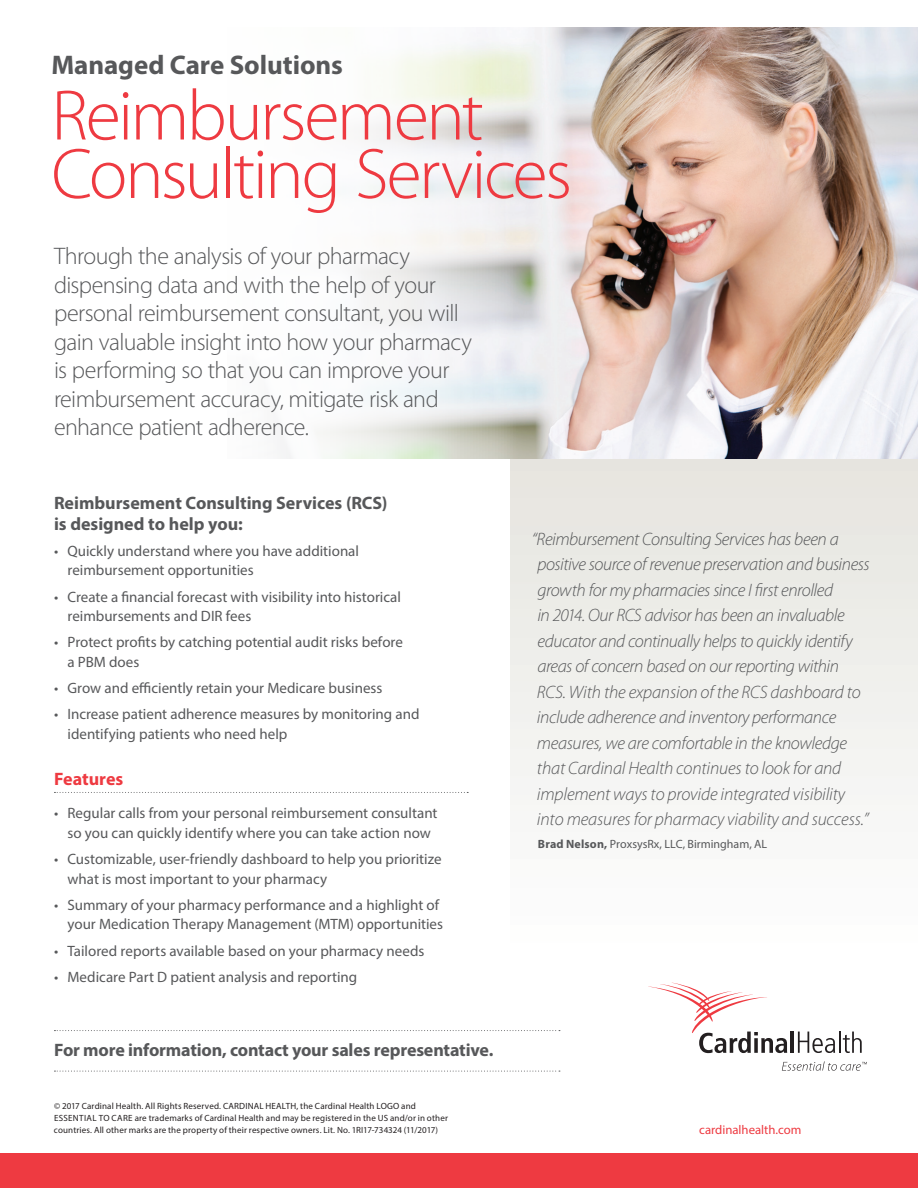
<style>
.page{position:relative;width:918px;height:1188px;background:#fff}
.page>*{position:absolute;margin:0;border:0;box-sizing:border-box;transform-origin:0 0}
.Body_Copy{font:300 72px/58.5px "Myriad Pro";letter-spacing:-.035em;color:#ee3a41}
.t1{font:700 27px "Myriad Pro";letter-spacing:-.005em;color:#57585a}
.Body_Copy-2{font:300 24px/28.5px "Myriad Pro";letter-spacing:-.025em;color:#57585a}
.Body_Copy-3{font:italic 300 18px/25.5px "Myriad Pro";letter-spacing:-.02em;color:#57585a}
.Body_Copy-4{font:700 18px/21px "Myriad Pro";letter-spacing:-.005em;color:#57585a}
.Feature_benefit_teal{font:700 18px "Myriad Pro";color:#ee3a41}
.t2{font:15px/19.5px "Myriad Pro";color:#57585a}
.Adress_Block{font:12.75px "Myriad Pro";color:#ee3a41}
.Body_Copy-5{font:12px "Myriad Pro";color:#57585a}
.t3{font:9px/12px "Myriad Pro";letter-spacing:.015em;color:#231f20}
.s1{font-weight:700}
</style>
<div class="page">
<img style="left:280px;top:27px;width:638px;height:431px">
<div style="left:511px;top:459px;width:407px;height:495px;background:linear-gradient(to bottom,#e5e4de,#fefefe)"></div>
<svg style="left:54px;top:792px;width:414px;height:1px"></svg>
<div style="left:0;top:1153px;width:918px;height:35px;background:#ee3a41"></div>
<svg style="left:782px;top:1061px;width:85px;height:10px"></svg>
<hr style="left:791px;top:1032px;width:3px;height:21px;background:#231f20">
<svg style="left:648px;top:983px;width:139px;height:70px"></svg>
<svg style="left:798px;top:1032px;width:64px;height:21px"></svg>
<svg style="left:54px;top:1030px;width:506px;height:1px"></svg>
<svg style="left:54px;top:1071px;width:506px;height:1px"></svg>
<p class="t1" style="left:51px;top:48px;width:293px">Managed Care Solutions</p>
<p class="Body_Copy" style="left:51px;top:87px;width:522px">Reimbursement<br>Consulting Services</p>
<p class="Body_Copy-2" style="left:54px;top:242px;width:420px">Through the analysis of your pharmacy dispensing data and with the help of your personal reimbursement consultant, you will gain valuable insight into how your pharmacy is performing so that you can improve your reimbursement accuracy, mitigate risk and enhance patient adherence.</p>
<p class="Body_Copy-4" style="left:54px;top:491px;width:335px">Reimbursement Consulting Services (RCS) is designed to help you:</p>
<p class="t2" style="left:68px;top:541px;width:293px;text-indent:-14px">• Quickly understand where you have additional reimbursement opportunities</p>
<p class="t2" style="left:68px;top:586px;width:335px;text-indent:-14px">• Create a financial forecast with visibility into historical reimbursements and DIR fees</p>
<p class="t2" style="left:68px;top:632px;width:337px;text-indent:-14px">• Protect profits by catching potential audit risks before a PBM does</p>
<p class="t2" style="left:54px;top:678px;width:330px">• Grow and efficiently retain your Medicare business</p>
<p class="t2" style="left:68px;top:704px;width:354px;text-indent:-14px">• Increase patient adherence measures by monitoring and identifying patients who need help</p>
<p class="Feature_benefit_teal" style="left:54px;top:767px;width:71px">Features</p>
<p class="t2" style="left:54px;top:803px;width:385px;text-align:center">• Regular calls from your personal reimbursement consultant so you can quickly identify where you can take action now</p>
<p class="t2" style="left:68px;top:849px;width:376px;text-indent:-14px">• Customizable, user-friendly dashboard to help you prioritize what is most important to your pharmacy</p>
<p class="t2" style="left:54px;top:895px;width:391px;text-align:right">• Summary of your pharmacy performance and a highlight of your Medication Therapy Management (MTM) opportunities</p>
<p class="t2" style="left:54px;top:940px;width:372px">• Tailored reports available based on your pharmacy needs</p>
<p class="t2" style="left:54px;top:967px;width:305px">• Medicare Part D patient analysis and reporting</p>
<p class="Body_Copy-4" style="left:54px;top:1039px;width:441px">For more information, contact your sales representative.</p>
<p class="t3" style="left:54px;top:1100px;width:395px">© 2017 Cardinal Health. All Rights Reserved. CARDINAL HEALTH, the Cardinal Health LOGO and<br>ESSENTIAL TO CARE are trademarks of Cardinal Health and may be registered in the US and/or in other countries. All other marks are the property of their respective owners. Lit. No. 1RI17-734324 (11/2017)</p>
<p class="Body_Copy-3" style="left:532px;top:526px;width:308px">“Reimbursement Consulting Services has been a</p>
<p class="Body_Copy-3" style="left:537px;top:552px;width:334px">positive source of revenue preservation and business growth for my pharmacies since I first enrolled<br>in 2014. Our RCS advisor has been an invaluable educator and continually helps to quickly identify areas of concern based on our reporting within RCS. With the expansion of the RCS dashboard to include adherence and inventory performance measures, we are comfortable in the knowledge that Cardinal Health continues to look for and implement ways to provide integrated visibility into measures for pharmacy viability and success.”</p>
<p class="Body_Copy-5" style="left:538px;top:837px;width:231px"><span class="s1">Brad Nelson,</span> ProxsysRx, LLC, Birmingham, AL</p>
<p class="Adress_Block" style="left:699px;top:1122px;width:104px">cardinalhealth.com</p>
</div>
